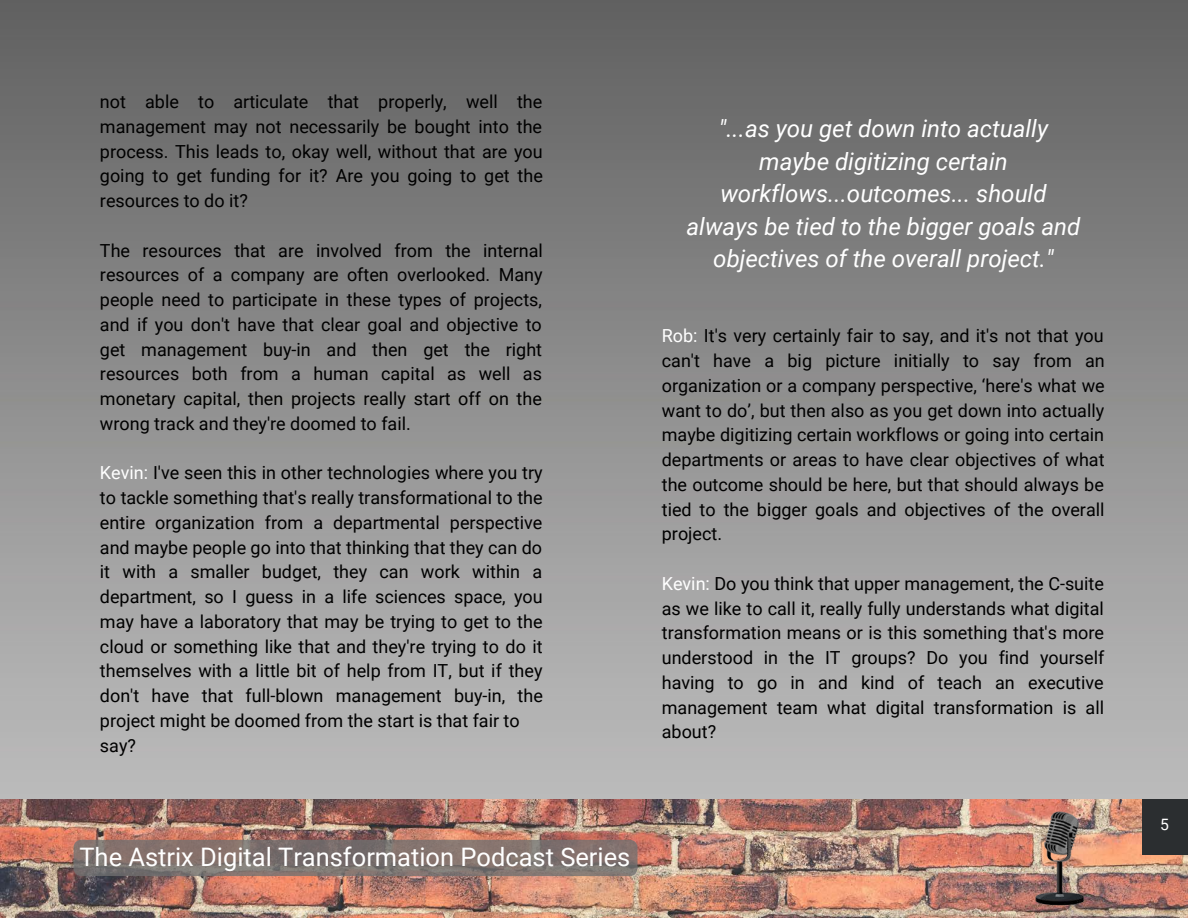
<style>
.page{position:relative;width:1188px;height:918px;background:#fff}
.page>*{position:absolute;margin:0;border:0;box-sizing:border-box;transform-origin:0 0}
.t1{font:25.5px "Roboto";color:#fff}
.t2{font:italic 24px/32.7px "Roboto";color:#fff;text-align:center}
.t3{font:18px/24.8px "Roboto";color:#000;text-align:justify}
.t4{font:15.6px "Roboto";color:#fff}
.s1{color:#fff}
</style>
<div class="page">
<img style="left:0;top:0;width:1188px;height:918px">
<img style="left:0;top:799px;width:837px;height:118px">
<img style="left:837px;top:648px;width:351px;height:270px">
<svg style="left:74px;top:840px;width:564px;height:36px;background:#7f726e"></svg>
<p class="t3" style="left:100px;top:89px;width:444px">not able to articulate that properly, well the management may not necessarily be bought into the process. This leads to, okay well, without that are you going to get funding for it? Are you going to get the resources to do it?</p>
<p class="t3" style="left:100px;top:238px;width:445px">The resources that are involved from the internal resources of a company are often overlooked. Many people need to participate in these types of projects, and if you don't have that clear goal and objective to get management buy-in and then get the right resources both from a human capital as well as monetary capital, then projects really start off on the wrong track and they're doomed to fail.</p>
<p class="t3" style="left:100px;top:461px;width:444px"><span class="s1">Kevin:</span> I've seen this in other technologies where you try to tackle something that's really transformational to the entire organization from a departmental perspective and maybe people go into that thinking that they can do it with a smaller budget, they can work within a department, so I guess in a life sciences space, you may have a laboratory that may be trying to get to the cloud or something like that and they're trying to do it themselves with a little bit of help from IT, but if they don't have that full-blown management buy-in, the project might be doomed from the start is that fair to</p>
<p class="t3" style="left:100px;top:733px;width:38px">say?</p>
<p class="t2" style="left:686px;top:112px;width:395px">"...as you get down into actually maybe digitizing certain workflows...outcomes... should always be tied to the bigger goals and objectives of the overall project."</p>
<p class="t3" style="left:662px;top:324px;width:444px"><span class="s1">Rob:</span> It's very certainly fair to say, and it's not that you can't have a big picture initially to say from an organization or a company perspective, ‘here's what we want to do’, but then also as you get down into actually maybe digitizing certain workflows or going into certain departments or areas to have clear objectives of what the outcome should be here, but that should always be tied to the bigger goals and objectives of the overall project.</p>
<p class="t3" style="left:662px;top:571px;width:444px"><span class="s1">Kevin:</span> Do you think that upper management, the C-suite as we like to call it, really fully understands what digital transformation means or is this something that's more understood in the IT groups? Do you find yourself having to go in and kind of teach an executive management team what digital transformation is all about?</p>
<p class="t1" style="left:79px;top:843px;width:552px">The Astrix Digital Transformation Podcast Series</p>
<p class="t4" style="left:1160px;top:816px;width:10px">5</p>
</div>
